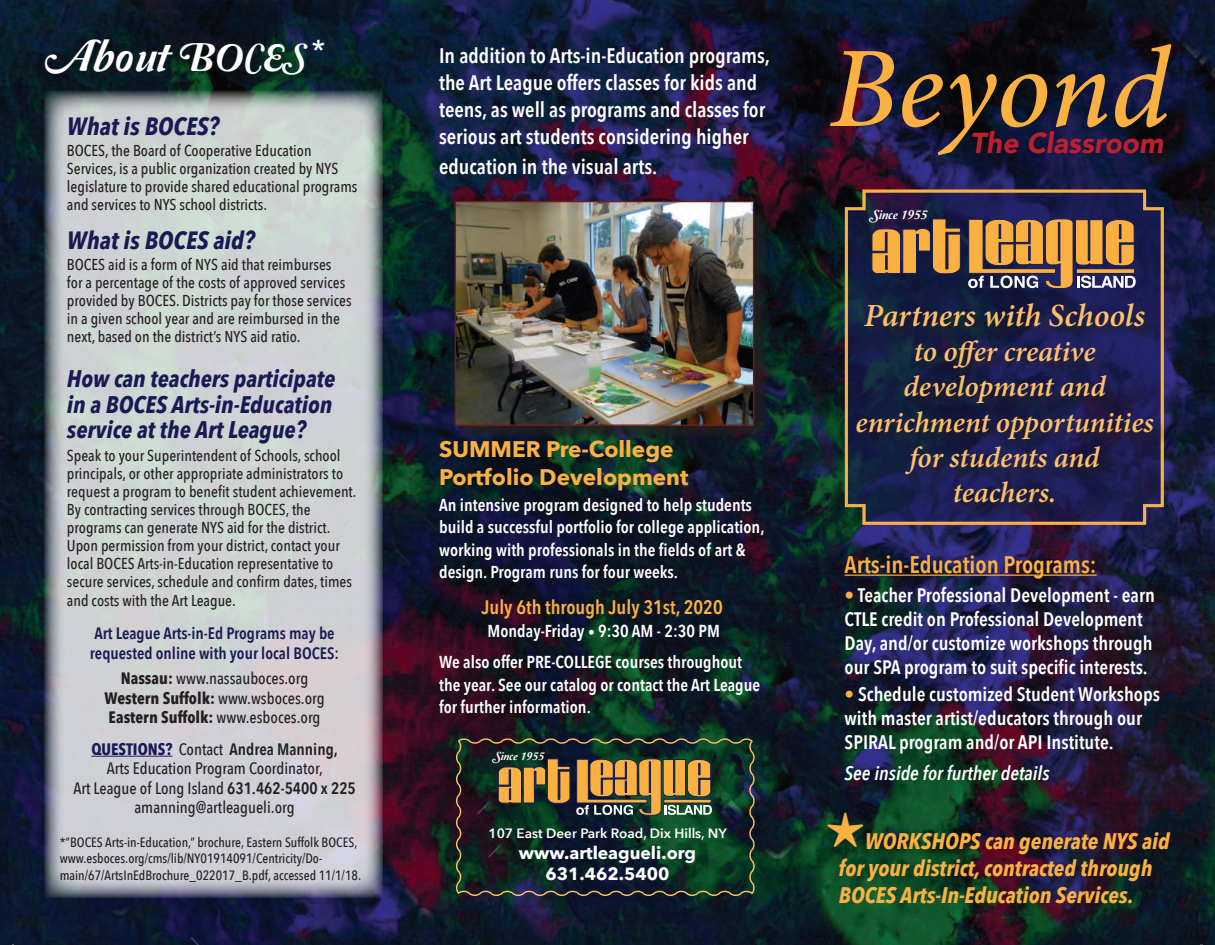
<style>
.page{position:relative;width:1215px;height:945px;background:#fff}
.page>*{position:absolute;margin:0;border:0;box-sizing:border-box;transform-origin:0 0}
.t1{font:italic 500 115.2px "Minion Pro";color:#fbb042}
.t2{font:48px "Monotype Sorts";color:#fbb042}
.t3{font:45.9px "Amperzand";color:#fff}
.t4{font:italic 600 32.4px "Minion Pro";color:#fdbf68}
.t5{font:italic 600 29.4px/35.2px "Minion Pro";letter-spacing:-.005em;color:#fdbf68;text-align:center}
.t6{font:italic 900 28.8px "Avenir";color:#be1f2d}
.t7{font:italic 700 24.9px "Avenir Next Condensed";color:#181b53}
.t8{font:italic 700 24px/25.5px "Avenir Next Condensed";color:#181b53;text-align:justify}
.t9{font:600 24px "Avenir Next Condensed";color:#fbb042}
.t10{font:italic 700 22.5px/27px "Avenir Next Condensed";color:#fbb042}
.t11{font:700 22.5px/28.8px "Avenir Next";color:#fbb042}
.t12{font:600 21px/27px "Avenir Next Condensed";color:#fff}
.t13{font:600 19.5px/24px "Avenir Next Condensed";color:#fff}
.t14{font:600 19.5px "Avenir Next Condensed";color:#fbb042}
.t15{font:italic 600 19.5px "Avenir Next Condensed";color:#fff}
.t16{font:700 17.55px "Avenir Next";color:#fff}
.t17{font:600 17.25px/22.5px "Avenir Next Condensed";color:#fff}
.t18{font:500 16.5px/19.5px "Avenir Next Condensed";color:#231f20;text-align:center}
.t19{font:600 16.5px/19.5px "Avenir Next Condensed";color:#181b53}
.t20{font:700 16.5px "Avenir Next Condensed";color:#231f20}
.t21{font:600 16.5px "Avenir Next Condensed";color:#231f20}
.t22{font:500 15.75px/18px "Avenir Next Condensed";color:#231f20}
.t23{font:500 13.5px/16.2px "Avenir Next Condensed";color:#231f20}
.t24{font:600 13.5px "Avenir Next";color:#fff}
.t25{font:13.5px "Amperzand";color:#fff}
.t26{font:12px "Amperzand";color:#fff}
.s1{font-size:41.55px}
.s2{font-size:39.3px}
.s3{font-size:32.85px}
.s4{font-family:"Arial";font-size:36.45px}
.s5{font-weight:700}
.s6{font-weight:500}
.s7{font-weight:700;color:#181b53}
.s8{font-weight:600}
.s9{font-size:13.5px}
.s10{color:#fbb042}
</style>
<div class="page">
<img style="left:0;top:0;width:1214px;height:944px">
<svg style="left:968px;top:153px;width:168px;height:35px;background:#141842"></svg>
<hr style="left:844px;top:574px;width:252px;height:2px;background:#fbb042">
<svg style="left:843px;top:188px;width:322px;height:338px;background:#624e49"></svg>
<div style="left:856px;top:302px;width:312px;height:216px;background:#231f20;opacity:.75"></div>
<svg style="left:44px;top:90px;width:339px;height:808px;background:#c4c9cb"></svg>
<hr style="left:91px;top:756px;width:81px;height:1px;background:#181b53">
<div style="left:456px;top:203px;width:315px;height:240px;background:#231f20;opacity:.75"></div>
<img style="left:456px;top:203px;width:296px;height:221px">
<div style="left:454px;top:201px;width:300px;height:225px;border:1px solid #771915"></div>
<svg style="left:576px;top:706px;width:136px;height:30px;background:#0d2e25"></svg>
<svg style="left:454px;top:736px;width:302px;height:162px;background:#35402e"></svg>
<p class="t3" style="left:45px;top:32px;width:282px">About <span class="s1">B</span><span class="s2">O</span><span class="s3">C</span><span class="s2">E</span><span class="s3">S</span> <span class="s4">*</span></p>
<p class="t7" style="left:67px;top:111px;width:154px">What is BOCES?</p>
<p class="t22" style="left:67px;top:142px;width:292px">BOCES, the Board of Cooperative Education Services, is a public organization created by NYS legislature to provide shared educational programs and services to NYS school districts.</p>
<p class="t7" style="left:67px;top:225px;width:189px">What is BOCES aid?</p>
<p class="t22" style="left:67px;top:256px;width:286px">BOCES aid is a form of NYS aid that reimburses<br>for a percentage of the costs of approved services provided by BOCES. Districts pay for those services in a given school year and are reimbursed in the next, based on the district’s NYS aid ratio.</p>
<p class="t8" style="left:67px;top:366px;width:270px">How can teachers participate in a BOCES Arts-in-Education service at the Art League?</p>
<p class="t22" style="left:67px;top:446px;width:291px">Speak to your Superintendent of Schools, school principals, or other appropriate administrators to request a program to benefit student achievement.<br>By contracting services through BOCES, the programs can generate NYS aid for the district.<br>Upon permission from your district, contact your local BOCES Arts-in-Education representative to secure services, schedule and confirm dates, times</p>
<p class="t22" style="left:67px;top:592px;width:170px">and costs with the Art League.</p>
<p class="t19" style="left:90px;top:623px;width:251px">Art League Arts-in-Ed Programs may be requested online with your local BOCES:</p>
<p class="t18" style="left:121px;top:669px;width:189px"><span class="s5">Nassau:</span> www.nassauboces.org</p>
<p class="t20" style="left:104px;top:688px;width:222px">Western Suffolk: <span class="s6">www.wsboces.org</span></p>
<p class="t20" style="left:109px;top:707px;width:213px">Eastern Suffolk: <span class="s6">www.esboces.org</span></p>
<p class="t21" style="left:91px;top:735px;width:248px"><span class="s7">QUESTIONS?</span> <span class="s6">Contact</span> Andrea Manning,</p>
<p class="t18" style="left:73px;top:759px;width:284px">Arts Education Program Coordinator,<br>Art League of Long Island <span class="s8">631.462-5400 x 225</span></p>
<p class="t18" style="left:134px;top:798px;width:162px">amanning@artleagueli.org</p>
<p class="t23" style="left:60px;top:834px;width:303px">*”BOCES Arts-in-Education,” brochure, Eastern Suffolk BOCES, www.esboces.org/cms/lib/NY01914091/Centricity/Do&shy;main/67/ArtsInEdBrochure_022017_B.pdf, accessed 11/1/18.</p>
<p class="t12" style="left:439px;top:42px;width:332px">In addition to Arts-in-Education programs, the Art League offers classes for kids and teens, as well as programs and classes for serious art students considering higher</p>
<p class="t12" style="left:439px;top:153px;width:220px">education in the visual arts.</p>
<p class="t11" style="left:439px;top:434px;width:251px">SUMMER Pre-College<br>Portfolio Development</p>
<p class="t17" style="left:439px;top:493px;width:327px">An intensive program designed to help students build a successful portfolio for college application, working with professionals in the fields of art &amp; design. Program runs for four weeks.</p>
<p class="t14" style="left:481px;top:591px;width:243px">July 6th through July 31st, 2020</p>
<p class="t17" style="left:487px;top:619px;width:234px">Monday-Friday <span class="s9">•</span> 9:30 AM - 2:30 PM</p>
<p class="t17" style="left:439px;top:651px;width:322px">We also offer PRE-COLLEGE courses throughout the year. See our catalog or contact the Art League for further information.</p>
<p class="t26" style="left:493px;top:749px;width:53px">Since 1955</p>
<p class="t24" style="left:488px;top:821px;width:240px">107 East Deer Park Road, Dix Hills, NY</p>
<p class="t16" style="left:519px;top:837px;width:178px">www.artleagueli.org</p>
<p class="t16" style="left:545px;top:858px;width:125px">631.462.5400</p>
<p class="t1" style="left:829px;top:10px;width:342px">Beyond</p>
<p class="t6" style="left:970px;top:119px;width:194px">The Classroom</p>
<p class="t25" style="left:870px;top:207px;width:59px">Since 1955</p>
<p class="t4" style="left:864px;top:293px;width:282px">Partners with Schools</p>
<p class="t5" style="left:855px;top:334px;width:300px">to offer creative development and enrichment opportunities for students and teachers.</p>
<p class="t9" style="left:844px;top:544px;width:253px">Arts-in-Education Programs:</p>
<p class="t13" style="left:844px;top:582px;width:312px"><span class="s10">•</span> Teacher Professional Development - earn CTLE credit on Professional Development Day, and/or customize workshops through our SPA program to suit specific interests.</p>
<p class="t13" style="left:844px;top:681px;width:317px"><span class="s10">•</span> Schedule customized Student Workshops with master artist/educators through our<br>SPIRAL program and/or API Institute.</p>
<p class="t15" style="left:844px;top:762px;width:206px">See inside for further details</p>
<p class="t2" style="left:825px;top:809px;width:41px">H</p>
<p class="t10" style="left:838px;top:828px;width:332px;text-indent:26px">WORKSHOPS can generate NYS aid for your district, contracted through<br>BOCES Arts-In-Education Services.</p>
</div>
